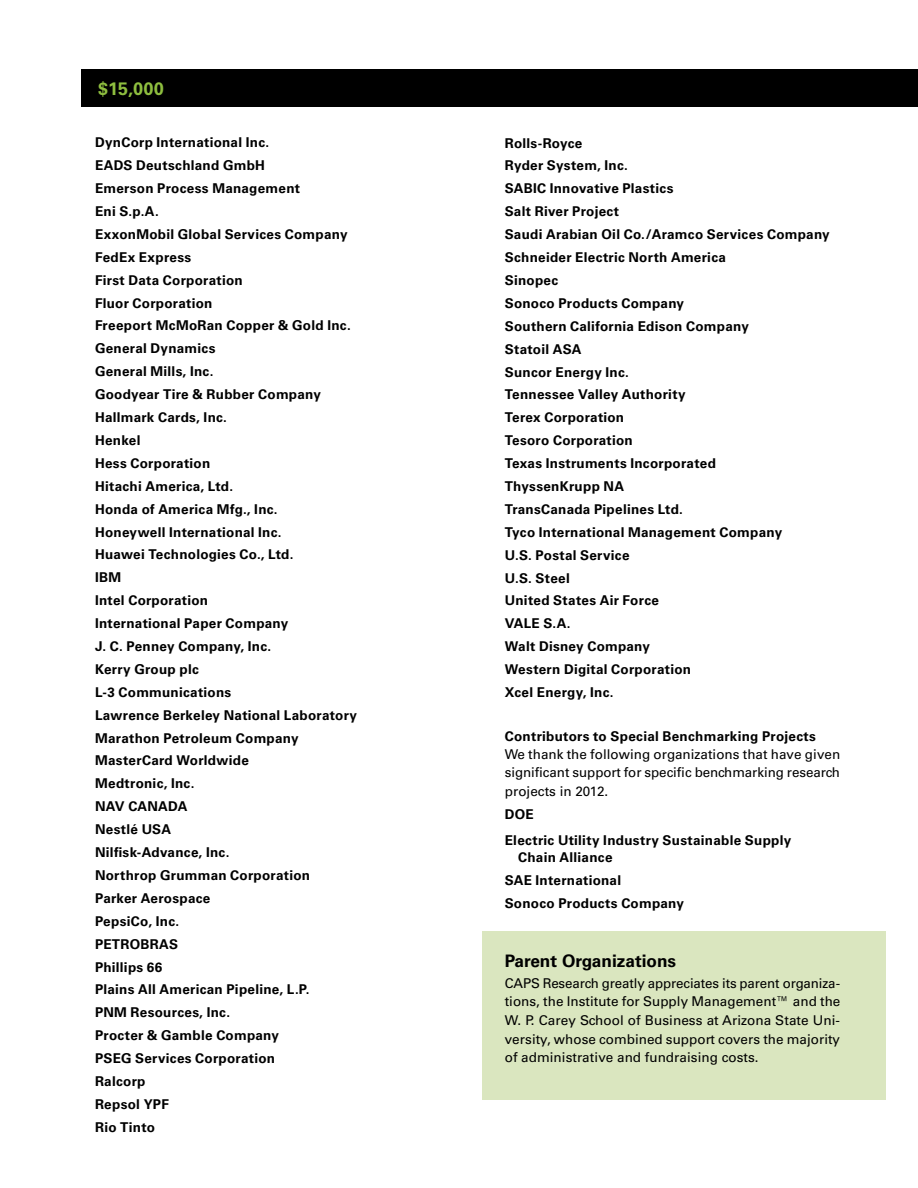
<style>
.page{position:relative;width:918px;height:1188px;background:#fff}
.page>*{position:absolute;margin:0;border:0;box-sizing:border-box;transform-origin:0 0}
.t1{font:700 18px "Univers";color:#8ebe3f}
.t2{font:700 17.25px "Univers";color:#000}
.t3{font:700 13.5px/23px "Univers";letter-spacing:.02em;color:#000}
.t4{font:13.5px/18.6px "Univers";color:#000;text-align:justify}
</style>
<div class="page">
<div style="left:482px;top:931px;width:404px;height:168px;background:#dae6bf"></div>
<div style="left:82px;top:69px;width:836px;height:38px;background:#000"></div>
<h1 class="t1" style="left:98px;top:78px;width:67px">$15,000</h1>
<p class="t3" style="left:95px;top:131px;width:264px">DynCorp International Inc.<br>EADS Deutschland GmbH<br>Emerson Process Management<br>Eni S.p.A.<br>ExxonMobil Global Services Company<br>FedEx Express<br>First Data Corporation<br>Fluor Corporation<br>Freeport McMoRan Copper &amp; Gold Inc.<br>General Dynamics<br>General Mills, Inc.<br>Goodyear Tire &amp; Rubber Company<br>Hallmark Cards, Inc.<br>Henkel<br>Hess Corporation<br>Hitachi America, Ltd.<br>Honda of America Mfg., Inc.<br>Honeywell International Inc.<br>Huawei Technologies Co., Ltd.<br>IBM<br>Intel Corporation<br>International Paper Company<br>J. C. Penney Company, Inc.<br>Kerry Group plc<br>L-3 Communications<br>Lawrence Berkeley National Laboratory<br>Marathon Petroleum Company<br>MasterCard Worldwide<br>Medtronic, Inc.<br>NAV CANADA<br>Nestlé USA<br>Nilfisk-Advance, Inc.<br>Northrop Grumman Corporation<br>Parker Aerospace<br>PepsiCo, Inc.<br>PETROBRAS<br>Phillips 66<br>Plains All American Pipeline, L.P.<br>PNM Resources, Inc.<br>Procter &amp; Gamble Company<br>PSEG Services Corporation<br>Ralcorp<br>Repsol YPF<br>Rio Tinto</p>
<p class="t3" style="left:505px;top:131px;width:326px">Rolls-Royce<br>Ryder System, Inc.<br>SABIC Innovative Plastics<br>Salt River Project<br>Saudi Arabian Oil Co./Aramco Services Company<br>Schneider Electric North America<br>Sinopec<br>Sonoco Products Company<br>Southern California Edison Company<br>Statoil ASA<br>Suncor Energy Inc.<br>Tennessee Valley Authority<br>Terex Corporation<br>Tesoro Corporation<br>Texas Instruments Incorporated<br>ThyssenKrupp NA<br>TransCanada Pipelines Ltd.<br>Tyco International Management Company<br>U.S. Postal Service<br>U.S. Steel<br>United States Air Force<br>VALE S.A.<br>Walt Disney Company<br>Western Digital Corporation<br>Xcel Energy, Inc.</p>
<p class="t3" style="left:505px;top:725px;width:313px">Contributors to Special Benchmarking Projects</p>
<p class="t4" style="left:505px;top:745px;width:337px">We thank the following organizations that have given significant support for specific benchmarking research projects in 2012.</p>
<p class="t3" style="left:505px;top:801px;width:288px;line-height:26px">DOE<br>Electric Utility Industry Sustainable Supply</p>
<p class="t3" style="left:505px;top:846px;width:181px;text-indent:14px">Chain Alliance<br>SAE International<br>Sonoco Products Company</p>
<p class="t2" style="left:505px;top:951px;width:173px">Parent Organizations</p>
<p class="t4" style="left:505px;top:974px;width:337px">CAPS Research greatly appreciates its parent organiza&shy;tions, the Institute for Supply Management™ and the W. P. Carey School of Business at Arizona State U ni&shy;versity, whose combined support covers the majority of administrative and fundraising costs.</p>
</div>
